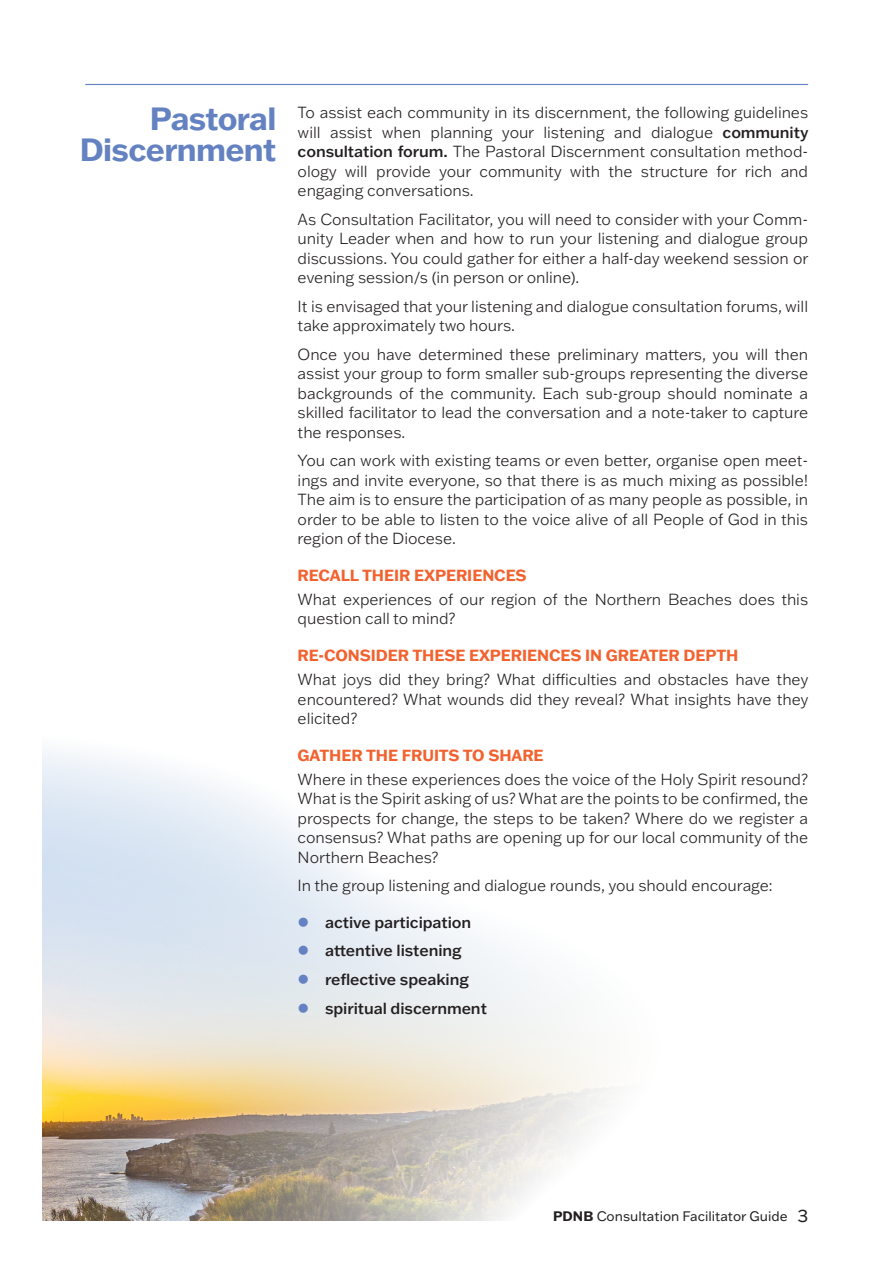
<style>
.page{position:relative;width:893px;height:1263px;background:#fff}
.page>*{position:absolute;margin:0;border:0;box-sizing:border-box;transform-origin:0 0}
.t1{font:700 31.5px/31.5px "Franklin Gothic ATF";letter-spacing:-.02em;color:#6482c1;text-align:right}
.t2{font:300 15.75px/19.5px "Franklin Gothic ATF";letter-spacing:-.005em;color:#231f20;text-align:justify}
.t3{font:700 15.75px "Franklin Gothic ATF";letter-spacing:-.005em;color:#f2622f}
.t4{font:500 15.75px "Franklin Gothic ATF";letter-spacing:-.005em;color:#231f20}
.t5{font:13.5px "Franklin Gothic ATF";color:#231f20}
.s1{font-weight:500}
.s2{color:#6482c1}
.s3{font-weight:700}
.s4{font-size:18px}
</style>
<div class="page">
<img style="left:43px;top:750px;width:569px;height:470px">
<hr style="left:85px;top:84px;width:723px;height:1px;background:#6482c1">
<h1 class="t1" style="left:80px;top:102px;width:198px">Pastoral<br>Discernment</h1>
<p class="t2" style="left:298px;top:102px;width:512px">To assist each community in its discernment, the following guidelines will assist when planning your listening and dialogue <span class="s1">community consultation forum.</span> The Pastoral Discernment consultation method&shy;ology will provide your community with the structure for rich and engaging conversations.</p>
<p class="t2" style="left:298px;top:209px;width:512px">As Consultation Facilitator, you will need to consider with your Comm&shy;unity Leader when and how to run your listening and dialogue group discussions. You could gather for either a half-day weekend session or evening session/s (in person or online).</p>
<p class="t2" style="left:298px;top:296px;width:512px">It is envisaged that your listening and dialogue consultation forums, will take approximately two hours.</p>
<p class="t2" style="left:298px;top:344px;width:512px">Once you have determined these preliminary matters, you will then assist your group to form smaller sub-groups representing the diverse backgrounds of the community. Each sub-group should nominate a skilled facilitator to lead the conversation and a note-taker to capture the responses.</p>
<p class="t2" style="left:298px;top:450px;width:512px">You can work with existing teams or even better, organise open meet&shy;ings and invite everyone, so that there is as much mixing as possible!<br>The aim is to ensure the participation of as many people as possible, in order to be able to listen to the voice alive of all People of God in this region of the Diocese.</p>
<p class="t3" style="left:298px;top:565px;width:231px">RECALL THEIR EXPERIENCES</p>
<p class="t2" style="left:298px;top:589px;width:512px">What experiences of our region of the Northern Beaches does this question call to mind?</p>
<p class="t3" style="left:298px;top:645px;width:442px">RE-CONSIDER THESE EXPERIENCES IN GREATER DEPTH</p>
<p class="t2" style="left:298px;top:669px;width:512px">What joys did they bring? What difficulties and obstacles have they encountered? What wounds did they reveal? What insights have they elicited?</p>
<p class="t3" style="left:298px;top:745px;width:247px">GATHER THE FRUITS TO SHARE</p>
<p class="t2" style="left:298px;top:769px;width:512px">Where in these experiences does the voice of the Holy Spirit resound?<br>What is the Spirit asking of us? What are the points to be confirmed, the prospects for change, the steps to be taken? Where do we register a consensus? What paths are opening up for our local community of the Northern Beaches?</p>
<p class="t2" style="left:298px;top:876px;width:476px">In the group listening and dialogue rounds, you should encourage:</p>
<p class="t4" style="left:298px;top:912px;width:175px"><span class="s2">●</span> active participation</p>
<p class="t4" style="left:298px;top:940px;width:166px"><span class="s2">●</span> attentive listening</p>
<p class="t4" style="left:298px;top:969px;width:173px"><span class="s2">●</span> reflective speaking</p>
<p class="t4" style="left:298px;top:997px;width:191px"><span class="s2">●</span> spiritual discernment</p>
<p class="t5" style="left:553px;top:1207px;width:256px"><span class="s3">PDNB</span> Consultation Facilitator Guide <span class="s4">3</span></p>
</div>
